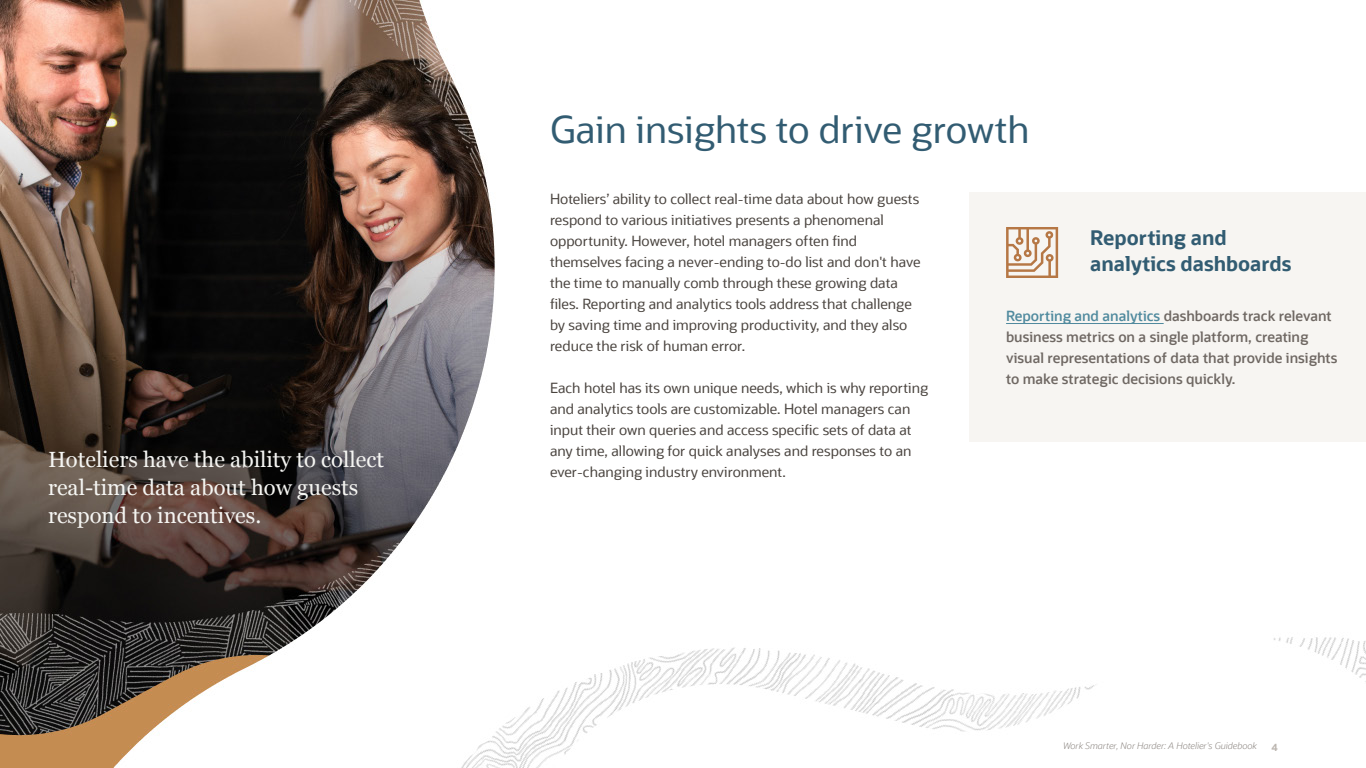
<style>
.page{position:relative;width:1366px;height:768px;background:#fff}
.page>*{position:absolute;margin:0;border:0;box-sizing:border-box;transform-origin:0 0}
.Headline{font:37px "Oracle Sans";color:#325c72}
.Call_out{font:22px/28px "Georgia";color:#f5f5f2}
.Caption_big{font:700 20px/26px "Oracle Sans";color:#325c72}
.BP{font:14px/21px "Oracle Sans";color:#49433e}
.BP-2{font:600 14px/21px "Oracle Sans";color:#6f6863}
.t1{font:700 10px "Oracle Sans";color:#bcb6b0}
.t2{font:italic 300 9px "Oracle Sans";color:#8b8580}
.s1{color:#508a9e}
</style>
<div class="page">
<img style="left:0;top:0;width:1366px;height:768px">
<div style="left:969px;top:192px;width:397px;height:250px;background:#f7f5f2"></div>
<hr style="left:1006px;top:323px;width:158px;height:1px;background:#508a9e">
<svg style="left:1006px;top:227px;width:52px;height:51px"></svg>
<p class="Call_out" style="left:48px;top:444px;width:337px">Hoteliers have the ability to collect real-time data about how guests respond to incentives.</p>
<p class="Headline" style="left:550px;top:107px;width:481px">Gain insights to drive growth</p>
<p class="BP" style="left:550px;top:188px;width:372px">Hoteliers’ ability to collect real-time data about how guests respond to various initiatives presents a phenomenal opportunity. However, hotel managers often find themselves facing a never-ending to-do list and don't have the time to manually comb through these growing data files. Reporting and analytics tools address that challenge by saving time and improving productivity, and they also reduce the risk of human error.</p>
<p class="BP" style="left:550px;top:377px;width:380px">Each hotel has its own unique needs, which is why reporting and analytics tools are customizable. Hotel managers can input their own queries and access specific sets of data at any time, allowing for quick analyses and responses to an ever-changing industry environment.</p>
<p class="Caption_big" style="left:1090px;top:225px;width:203px">Reporting and analytics dashboards</p>
<p class="BP-2" style="left:1006px;top:305px;width:333px"><span class="s1">Reporting and analytics</span> dashboards track relevant business metrics on a single platform, creating visual representations of data that provide insights to make strategic decisions quickly.</p>
<p class="t2" style="left:1063px;top:741px;width:195px">Work Smarter, Nor Harder: A Hotelier's Guidebook</p>
<p class="t1" style="left:1272px;top:741px;width:8px">4</p>
</div>
